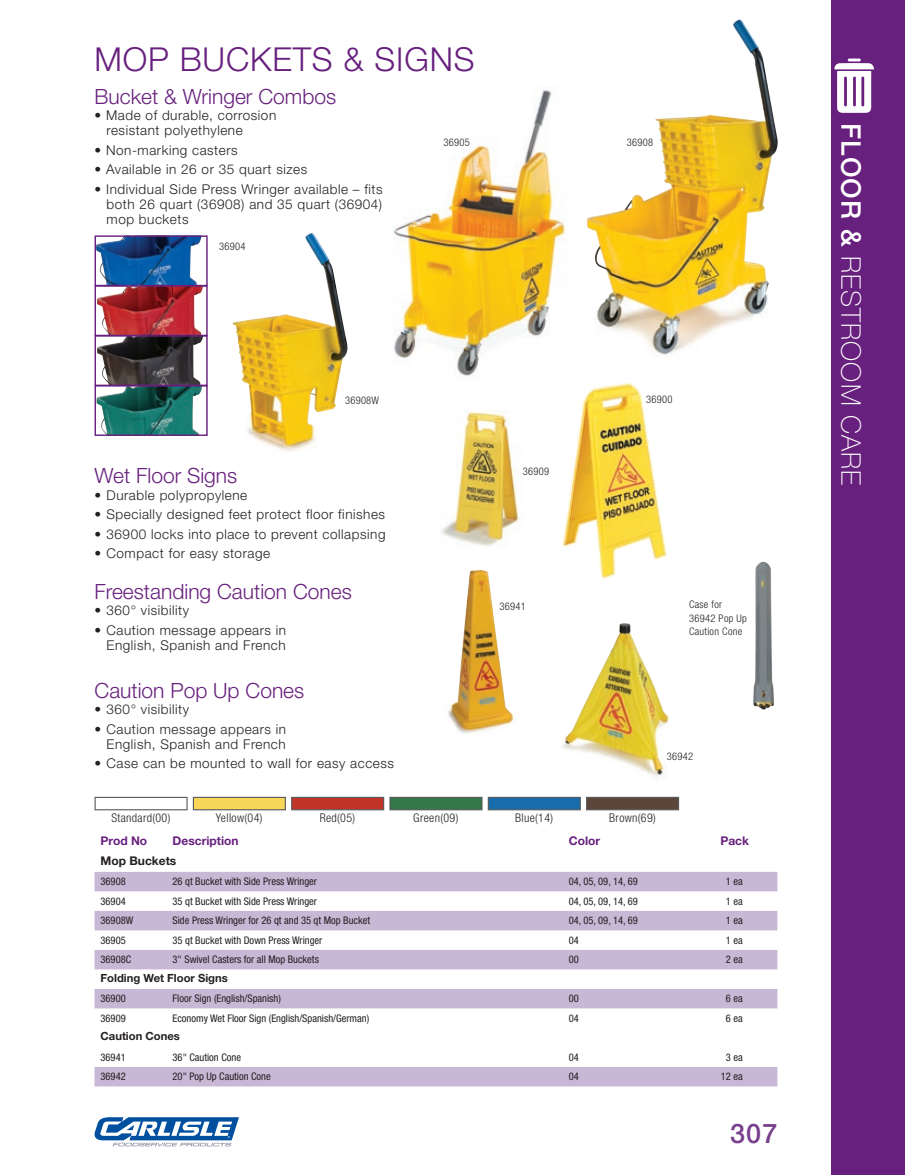
<style>
.page{position:relative;width:905px;height:1175px;background:#fff}
.page>*{position:absolute;margin:0;border:0;box-sizing:border-box;transform-origin:0 0}
.t1{font:300 33px "Helvetica Neue LT Std";letter-spacing:.025em;color:#68207e}
.t2{font:100 27px "Helvetica Neue LT Std";letter-spacing:.04em;color:#fff}
.t3{font:500 27px "Helvetica Neue LT Std";color:#773f8c}
.t4{font:300 21px "Helvetica Neue LT Std";color:#68207e}
.t5{font:300 13.5px/15px "Helvetica Neue LT Std";letter-spacing:.04em;color:#231f20;text-align:right}
.t6{font:300 condensed 12px "Helvetica Neue LT Std";letter-spacing:.03em;color:#231f20}
.t7{font:700 12px "Helvetica Neue LT Std";color:#68207e}
.t8{font:700 12px "Helvetica Neue LT Std";color:#231f20}
.t9{font:700 11.25px "Helvetica Neue LT Std";color:#231f20}
.t10{font:condensed 10.5px "Helvetica Neue LT Std";color:#231f20}
.t11{font:300 condensed 10.5px/13.5px "Helvetica Neue LT Std";letter-spacing:.025em;color:#231f20}
.s1{font-weight:500}
</style>
<div class="page">
<img style="left:587px;top:19px;width:191px;height:337px">
<img style="left:393px;top:89px;width:173px;height:287px">
<svg style="left:94px;top:872px;width:683px;height:214px"></svg>
<img style="left:232px;top:233px;width:116px;height:219px">
<img style="left:96px;top:237px;width:106px;height:47px">
<div style="left:94px;top:235px;width:114px;height:51px;border:1px solid #68207e"></div>
<svg style="left:96px;top:287px;width:107px;height:47px"></svg>
<div style="left:94px;top:285px;width:114px;height:51px;border:1px solid #68207e"></div>
<svg style="left:96px;top:387px;width:106px;height:47px"></svg>
<div style="left:94px;top:385px;width:114px;height:51px;border:1px solid #68207e"></div>
<svg style="left:97px;top:337px;width:106px;height:47px;background:#545051"></svg>
<div style="left:94px;top:335px;width:114px;height:51px;border:1px solid #68207e"></div>
<div style="left:94px;top:796px;width:94px;height:14px;background:#fff;border:1px solid #57585a"></div>
<div style="left:193px;top:796px;width:93px;height:14px;background:#f7d658;border:1px solid #57585a"></div>
<div style="left:291px;top:796px;width:93px;height:14px;background:#c2332a;border:1px solid #57585a"></div>
<div style="left:389px;top:796px;width:93px;height:14px;background:#357847;border:1px solid #57585a"></div>
<div style="left:488px;top:796px;width:92px;height:14px;background:#176caa;border:1px solid #57585a"></div>
<div style="left:586px;top:796px;width:93px;height:14px;background:#5c4539;border:1px solid #57585a"></div>
<div style="left:831px;top:0;width:73px;height:1174px;background:#68207e"></div>
<svg style="left:834px;top:59px;width:40px;height:54px"></svg>
<svg style="left:94px;top:1117px;width:145px;height:29px"></svg>
<img style="left:441px;top:410px;width:78px;height:136px">
<img style="left:562px;top:383px;width:105px;height:196px">
<img style="left:448px;top:570px;width:66px;height:164px">
<img style="left:753px;top:562px;width:21px;height:147px">
<img style="left:562px;top:623px;width:74px;height:145px">
<h1 class="t1" style="left:94px;top:39px;width:381px">MOP BUCKETS &amp; SIGNS</h1>
<h3 class="t4" style="left:94px;top:83px;width:243px">Bucket &amp; Wringer Combos</h3>
<p class="t5" style="left:107px;top:107px;width:171px;text-align:left;text-indent:-12px">• Made of durable, corrosion resistant polyethylene</p>
<p class="t5" style="left:94px;top:142px;width:145px">• Non-marking casters</p>
<p class="t5" style="left:94px;top:161px;width:214px">• Available in 26 or 35 quart sizes</p>
<p class="t5" style="left:107px;top:181px;width:277px;text-align:justify;text-indent:-12px">• Individual Side Press Wringer available – fits both 26 quart (36908) and 35 quart (36904) mop buckets</p>
<p class="t11" style="left:219px;top:239px;width:28px">36904</p>
<p class="t11" style="left:443px;top:135px;width:28px">36905</p>
<p class="t11" style="left:627px;top:135px;width:28px">36908</p>
<p class="t11" style="left:345px;top:393px;width:36px">36908W</p>
<h3 class="t4" style="left:94px;top:463px;width:144px">Wet Floor Signs</h3>
<p class="t5" style="left:94px;top:487px;width:154px">• Durable polypropylene</p>
<p class="t5" style="left:94px;top:506px;width:292px">• Specially designed feet protect floor finishes</p>
<p class="t5" style="left:94px;top:526px;width:292px">• 36900 locks into place to prevent collapsing</p>
<p class="t5" style="left:94px;top:545px;width:177px">• Compact for easy storage</p>
<h3 class="t4" style="left:94px;top:578px;width:259px">Freestanding Caution Cones</h3>
<p class="t5" style="left:94px;top:602px;width:96px">• 360° visibility</p>
<p class="t5" style="left:94px;top:622px;width:193px">• Caution message appears in<br>English, Spanish and French</p>
<h3 class="t4" style="left:94px;top:677px;width:211px">Caution Pop Up Cones</h3>
<p class="t5" style="left:94px;top:701px;width:96px">• 360° visibility</p>
<p class="t5" style="left:94px;top:721px;width:193px">• Caution message appears in<br>English, Spanish and French</p>
<p class="t5" style="left:94px;top:755px;width:301px">• Case can be mounted to wall for easy access</p>
<p class="t11" style="left:523px;top:464px;width:28px">36909</p>
<p class="t11" style="left:499px;top:600px;width:28px">36941</p>
<p class="t11" style="left:646px;top:392px;width:28px">36900</p>
<p class="t11" style="left:689px;top:597px;width:59px">Case for<br>36942 Pop Up<br>Caution Cone</p>
<p class="t11" style="left:666px;top:749px;width:28px">36942</p>
<p class="t6" style="left:111px;top:810px;width:61px">Standard(00)</p>
<p class="t6" style="left:216px;top:810px;width:48px">Yellow(04)</p>
<p class="t6" style="left:320px;top:810px;width:37px">Red(05)</p>
<p class="t6" style="left:413px;top:810px;width:47px">Green(09)</p>
<p class="t6" style="left:515px;top:810px;width:40px">Blue(14)</p>
<p class="t6" style="left:609px;top:810px;width:48px">Brown(69)</p>
<p class="t7" style="left:100px;top:833px;width:48px">Prod No</p>
<p class="t7" style="left:172px;top:833px;width:67px">Description</p>
<p class="t7" style="left:568px;top:833px;width:33px">Color</p>
<p class="t7" style="left:720px;top:833px;width:30px">Pack</p>
<p class="t8" style="left:100px;top:853px;width:77px">Mop Buckets</p>
<p class="t10" style="left:100px;top:875px;width:27px">36908</p>
<p class="t10" style="left:172px;top:875px;width:146px">26 qt Bucket with Side Press Wringer</p>
<p class="t10" style="left:568px;top:875px;width:71px">04, 05, 09, 14, 69</p>
<p class="t10" style="left:725px;top:875px;width:18px">1 ea</p>
<p class="t10" style="left:100px;top:895px;width:27px">36904</p>
<p class="t10" style="left:172px;top:895px;width:146px">35 qt Bucket with Side Press Wringer</p>
<p class="t10" style="left:568px;top:895px;width:71px">04, 05, 09, 14, 69</p>
<p class="t10" style="left:725px;top:895px;width:18px">1 ea</p>
<p class="t10" style="left:100px;top:914px;width:34px">36908W</p>
<p class="t10" style="left:172px;top:914px;width:199px">Side Press Wringer for 26 qt and 35 qt Mop Bucket</p>
<p class="t10" style="left:568px;top:914px;width:71px">04, 05, 09, 14, 69</p>
<p class="t10" style="left:725px;top:914px;width:18px">1 ea</p>
<p class="t10" style="left:100px;top:934px;width:27px">36905</p>
<p class="t10" style="left:172px;top:934px;width:151px">35 qt Bucket with Down Press Wringer</p>
<p class="t10" style="left:568px;top:934px;width:12px">04</p>
<p class="t10" style="left:725px;top:934px;width:18px">1 ea</p>
<p class="t10" style="left:100px;top:953px;width:32px">36908C</p>
<p class="t10" style="left:172px;top:953px;width:148px">3" Swivel Casters for all Mop Buckets</p>
<p class="t10" style="left:568px;top:953px;width:12px">00</p>
<p class="t10" style="left:725px;top:953px;width:18px">2 ea</p>
<p class="t9" style="left:100px;top:971px;width:129px">Folding Wet Floor Signs</p>
<p class="t10" style="left:100px;top:992px;width:27px">36900</p>
<p class="t10" style="left:172px;top:992px;width:110px">Floor Sign (English/Spanish)</p>
<p class="t10" style="left:568px;top:992px;width:12px">00</p>
<p class="t10" style="left:725px;top:992px;width:18px">6 ea</p>
<p class="t10" style="left:100px;top:1012px;width:27px">36909</p>
<p class="t10" style="left:172px;top:1012px;width:198px">Economy Wet Floor Sign (English/Spanish/German)</p>
<p class="t10" style="left:568px;top:1012px;width:12px">04</p>
<p class="t10" style="left:725px;top:1012px;width:18px">6 ea</p>
<p class="t9" style="left:100px;top:1029px;width:81px">Caution Cones</p>
<p class="t10" style="left:100px;top:1051px;width:27px">36941</p>
<p class="t10" style="left:172px;top:1051px;width:70px">36" Caution Cone</p>
<p class="t10" style="left:568px;top:1051px;width:12px">04</p>
<p class="t10" style="left:725px;top:1051px;width:18px">3 ea</p>
<p class="t10" style="left:100px;top:1070px;width:27px">36942</p>
<p class="t10" style="left:172px;top:1070px;width:100px">20" Pop Up Caution Cone</p>
<p class="t10" style="left:568px;top:1070px;width:12px">04</p>
<p class="t10" style="left:720px;top:1070px;width:23px">12 ea</p>
<h2 class="t3" style="left:730px;top:1117px;width:49px">307</h2>
<h2 class="t2" style="left:866px;top:123px;width:364px;rotate:90deg"><span class="s1">FLOOR &amp;</span> RESTROOM CARE</h2>
</div>
